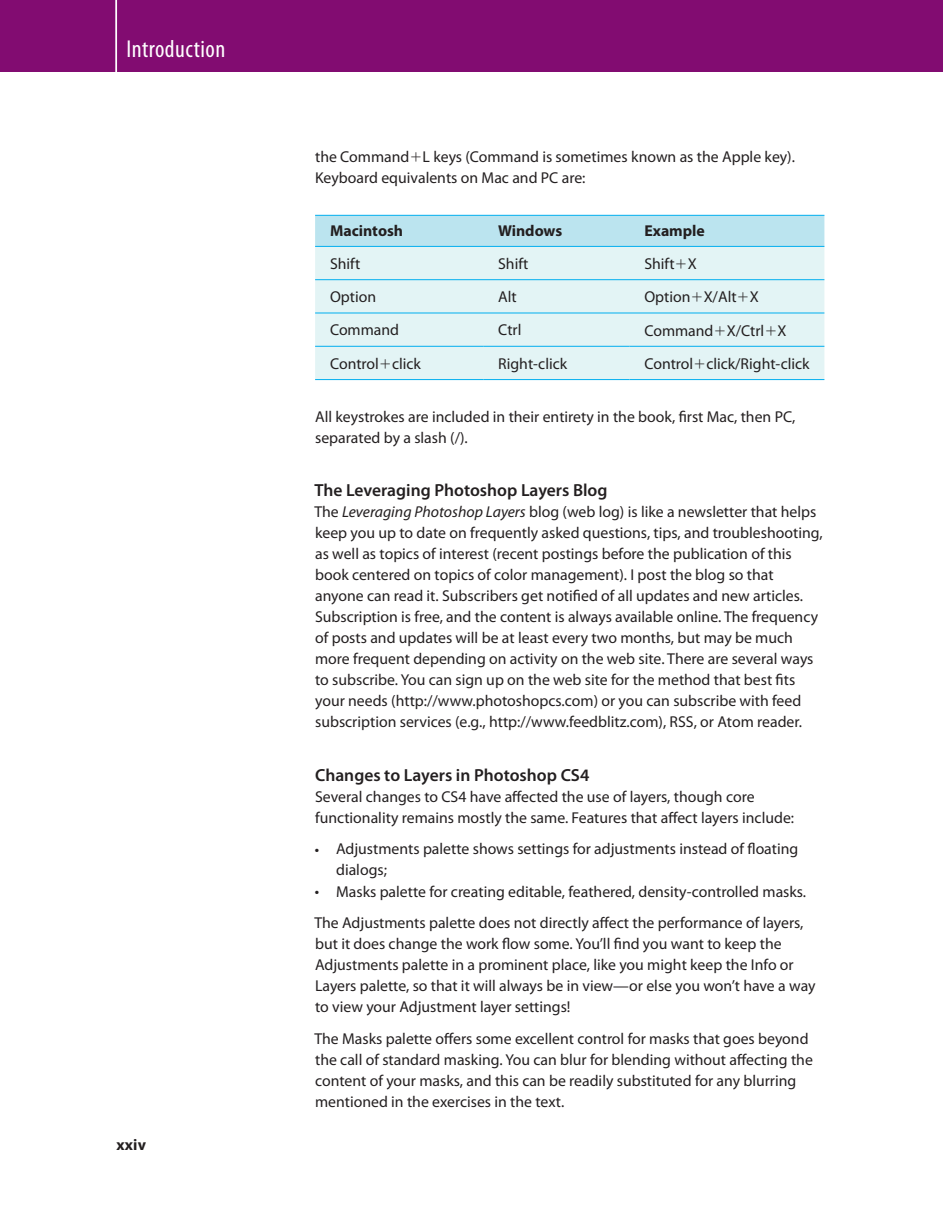
<style>
.page{position:relative;width:943px;height:1226px;background:#fff}
.page>*{position:absolute;margin:0;border:0;box-sizing:border-box;transform-origin:0 0}
.t1{font:condensed 24.5px "Myriad Pro";letter-spacing:.02em;color:#fff}
.t2{font:600 17.5px "Myriad Pro";color:#231f20}
.t3{font:15.75px/21px "Myriad Pro";color:#231f20}
.t4{font:700 15.75px "Myriad Pro";color:#231f20}
.s1{font-family:"Mathematical Pi One"}
.s2{font-style:italic}
</style>
<div class="page">
<div style="left:0;top:0;width:940px;height:72px;background:#820c71"></div>
<hr style="left:115px;top:0;width:2px;height:82px;background:#fff">
<hr style="left:940px;top:0;width:2px;height:72px;background:#820c71">
<div style="left:315px;top:216px;width:509px;height:30px;background:#bbe4ef"></div>
<div style="left:315px;top:247px;width:509px;height:132px;background:#e3f4f5"></div>
<hr style="left:315px;top:215px;width:509px;height:1px;background:#00aeef">
<hr style="left:315px;top:246px;width:509px;height:1px;background:#00aeef">
<hr style="left:315px;top:279px;width:509px;height:1px;background:#00aeef">
<hr style="left:315px;top:312px;width:509px;height:1px;background:#00aeef">
<hr style="left:315px;top:346px;width:168px;height:1px;background:#00aeef">
<hr style="left:315px;top:379px;width:168px;height:1px;background:#00aeef">
<hr style="left:483px;top:346px;width:146px;height:1px;background:#00aeef">
<hr style="left:483px;top:379px;width:146px;height:1px;background:#00aeef">
<hr style="left:629px;top:346px;width:195px;height:1px;background:#00aeef">
<hr style="left:629px;top:379px;width:195px;height:1px;background:#00aeef">
<p class="t1" style="left:126px;top:40px;width:100px">Introduction</p>
<p class="t4" style="left:116px;top:1137px;width:31px">xxiv</p>
<p class="t3" style="left:315px;top:148px;width:481px">the Command <span class="s1">-</span> L keys (Command is sometimes known as the Apple key).<br>Keyboard equivalents on Mac and PC are:</p>
<p class="t4" style="left:330px;top:224px;width:75px">Macintosh</p>
<p class="t4" style="left:498px;top:224px;width:65px">Windows</p>
<p class="t4" style="left:644px;top:224px;width:62px">Example</p>
<p class="t3" style="left:330px;top:254px;width:32px">Shift</p>
<p class="t3" style="left:498px;top:254px;width:32px">Shift</p>
<p class="t3" style="left:644px;top:254px;width:54px">Shift <span class="s1">-</span> X</p>
<p class="t3" style="left:330px;top:287px;width:48px">Option</p>
<p class="t3" style="left:498px;top:287px;width:20px">Alt</p>
<p class="t3" style="left:644px;top:288px;width:116px">Option <span class="s1">-</span> X/Alt <span class="s1">-</span> X</p>
<p class="t3" style="left:330px;top:320px;width:71px">Command</p>
<p class="t3" style="left:498px;top:320px;width:25px">Ctrl</p>
<p class="t3" style="left:644px;top:321px;width:143px">Command <span class="s1">-</span> X/Ctrl <span class="s1">-</span> X</p>
<p class="t3" style="left:330px;top:354px;width:92px">Control <span class="s1">-</span> click</p>
<p class="t3" style="left:498px;top:354px;width:70px">Right-click</p>
<p class="t3" style="left:644px;top:354px;width:167px">Control <span class="s1">-</span> click/Right-click</p>
<p class="t3" style="left:315px;top:407px;width:481px">All keystrokes are included in their entirety in the book, first Mac, then PC, separated by a slash (/).</p>
<p class="t2" style="left:314px;top:483px;width:294px">The Leveraging Photoshop Layers Blog</p>
<p class="t3" style="left:314px;top:502px;width:509px">The <span class="s2">Leveraging Photoshop Layers</span> blog (web log) is like a newsletter that helps keep you up to date on frequently asked questions, tips, and troubleshooting, as well as topics of interest (recent postings before the publication of this book centered on topics of color management). I post the blog so that anyone can read it. Subscribers get notified of all updates and new articles.<br>Subscription is free, and the content is always available online. The frequency of posts and updates will be at least every two months, but may be much more frequent depending on activity on the web site. There are several ways to subscribe. You can sign up on the web site for the method that best fits your needs ( http://www.photoshopcs.com ) or you can subscribe with feed subscription services (e.g., http://www.feedblitz.com ), RSS, or Atom reader.</p>
<p class="t2" style="left:315px;top:768px;width:276px">Changes to Layers in Photoshop CS4</p>
<p class="t3" style="left:315px;top:787px;width:480px">Several changes to CS4 have affected the use of layers, though core functionality remains mostly the same. Features that affect layers include:</p>
<p class="t3" style="left:336px;top:839px;width:463px;text-indent:-21px">● Adjustments palette shows settings for adjustments instead of floating dialogs;</p>
<p class="t3" style="left:314px;top:876px;width:493px;line-height:31.5px">● Masks palette for creating editable, feathered, density-controlled masks.<br>The Adjustments palette does not directly affect the performance of layers,</p>
<p class="t3" style="left:315px;top:934px;width:502px">but it does change the work flow some. You’ll find you want to keep the Adjustments palette in a prominent place, like you might keep the Info or Layers palette, so that it will always be in view — or else you won’t have a way to view your Adjustment layer settings!</p>
<p class="t3" style="left:314px;top:1028px;width:500px">The Masks palette offers some excellent control for masks that goes beyond the call of standard masking. You can blur for blending without affecting the content of your masks, and this can be readily substituted for any blurring mentioned in the exercises in the text.</p>
</div>
